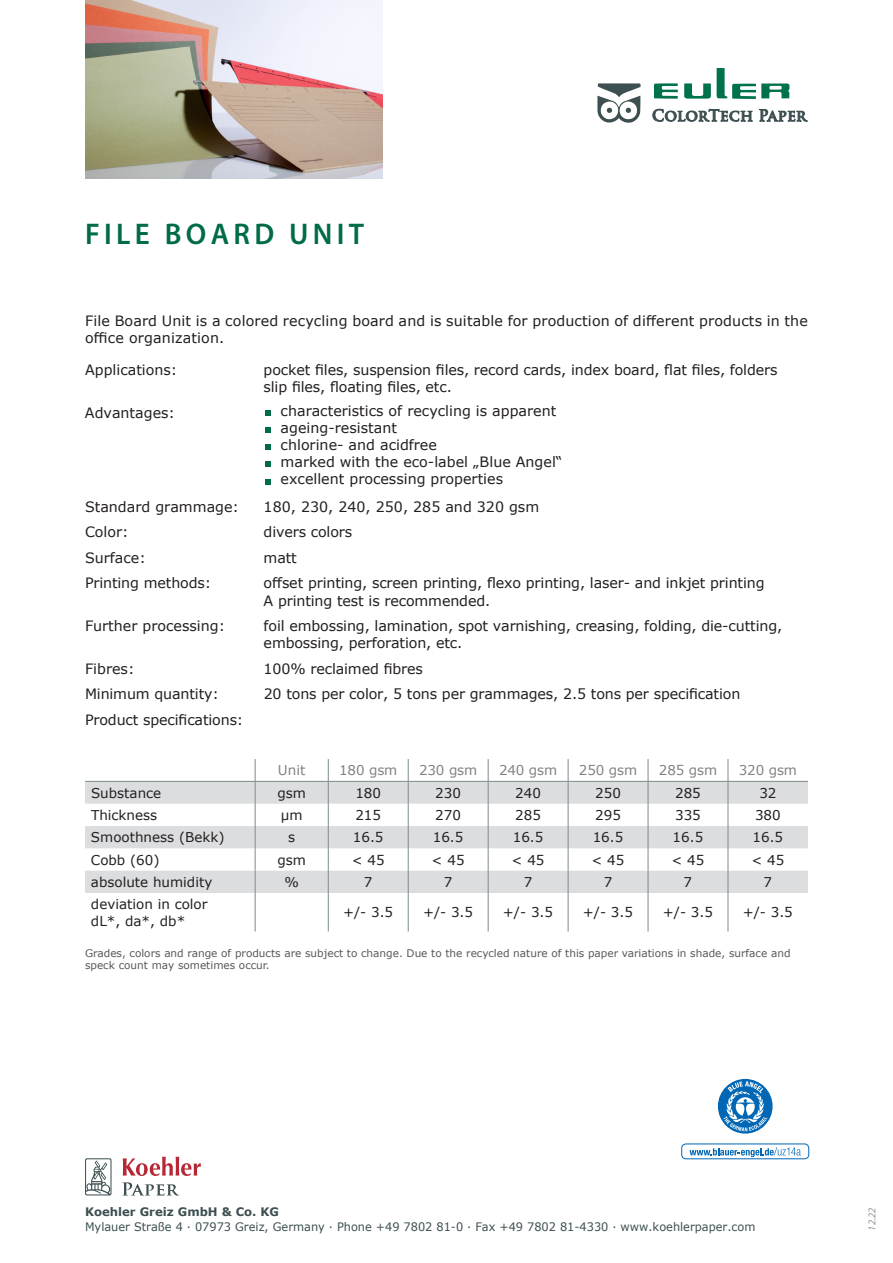
<style>
.page{position:relative;width:893px;height:1263px;background:#fff}
.page>*{position:absolute;margin:0;border:0;box-sizing:border-box;transform-origin:0 0}
.t1{font:600 30px "Myriad Pro";letter-spacing:.15em;color:#006c45}
.t2{font:14.25px/17.1px "Verdana";letter-spacing:-.01em;color:#231f20}
.t3{font:14.25px/17.1px "Verdana";letter-spacing:.01em;color:#231f20}
.t4{font:13.5px/16.2px "Verdana";color:#231f20}
.t5{font:13.5px "Verdana";letter-spacing:-.01em;color:#808285}
.t6{font:13.5px "Verdana 2";color:#231f20}
.t7{font:11.7px "Verdana 2";color:#3d4f51}
.t8{font:700 11.7px "Verdana";color:#3d4f51}
.t9{font:10.5px "Verdana";color:#57585a}
.t10{font:10.5px "Verdana 2";color:#57585a}
.t11{font:italic 10.5px "Myriad Pro";color:#939598}
</style>
<div class="page">
<svg style="left:123px;top:1157px;width:78px;height:19px"></svg>
<svg style="left:122px;top:1182px;width:56px;height:13px"></svg>
<svg style="left:85px;top:1158px;width:26px;height:37px"></svg>
<svg style="left:718px;top:1079px;width:55px;height:54px"></svg>
<div style="left:681px;top:1144px;width:128px;height:15px;border:1px solid #0166b3;border-radius:4px"></div>
<svg style="left:690px;top:1147px;width:111px;height:10px"></svg>
<svg style="left:265px;top:410px;width:6px;height:6px"></svg>
<svg style="left:265px;top:427px;width:6px;height:6px"></svg>
<svg style="left:265px;top:444px;width:6px;height:6px"></svg>
<svg style="left:265px;top:462px;width:6px;height:5px"></svg>
<svg style="left:265px;top:479px;width:6px;height:5px"></svg>
<svg style="left:85px;top:782px;width:723px;height:111px;fill:#dcdddf"></svg>
<hr style="left:85px;top:781px;width:170px;height:1px;background:#7c8b8b">
<hr style="left:255px;top:781px;width:73px;height:1px;background:#7c8b8b">
<hr style="left:328px;top:781px;width:80px;height:1px;background:#7c8b8b">
<hr style="left:408px;top:781px;width:80px;height:1px;background:#7c8b8b">
<hr style="left:488px;top:781px;width:80px;height:1px;background:#7c8b8b">
<hr style="left:568px;top:781px;width:80px;height:1px;background:#7c8b8b">
<hr style="left:648px;top:781px;width:80px;height:1px;background:#7c8b8b">
<hr style="left:728px;top:781px;width:80px;height:1px;background:#7c8b8b">
<svg style="left:328px;top:759px;width:1px;height:134px"></svg>
<hr style="left:255px;top:893px;width:1px;height:38px;background:#7c8b8b">
<hr style="left:328px;top:893px;width:1px;height:38px;background:#7c8b8b">
<hr style="left:408px;top:893px;width:1px;height:38px;background:#7c8b8b">
<hr style="left:488px;top:893px;width:1px;height:38px;background:#7c8b8b">
<hr style="left:568px;top:893px;width:1px;height:38px;background:#7c8b8b">
<hr style="left:648px;top:893px;width:1px;height:38px;background:#7c8b8b">
<hr style="left:728px;top:893px;width:1px;height:38px;background:#7c8b8b">
<svg style="left:255px;top:759px;width:1px;height:134px"></svg>
<svg style="left:408px;top:759px;width:1px;height:134px"></svg>
<svg style="left:488px;top:759px;width:1px;height:134px"></svg>
<svg style="left:568px;top:759px;width:1px;height:134px"></svg>
<svg style="left:648px;top:759px;width:1px;height:134px"></svg>
<svg style="left:728px;top:759px;width:1px;height:134px"></svg>
<img style="left:85px;top:0;width:298px;height:179px">
<svg style="left:597px;top:83px;width:44px;height:40px"></svg>
<svg style="left:653px;top:109px;width:100px;height:13px"></svg>
<svg style="left:759px;top:109px;width:48px;height:13px"></svg>
<svg style="left:654px;top:83px;width:24px;height:16px"></svg>
<svg style="left:684px;top:68px;width:106px;height:31px"></svg>
<h1 class="t1" style="left:85px;top:214px;width:281px">FILE BOARD UNIT</h1>
<p class="t3" style="left:85px;top:312px;width:724px">File Board Unit is a colored recycling board and is suitable for production of different products in the office organization.</p>
<p class="t2" style="left:85px;top:361px;width:94px">Applications:</p>
<p class="t2" style="left:264px;top:361px;width:515px">pocket files, suspension files, record cards, index board, flat files, folders slip files, floating files, etc.</p>
<p class="t2" style="left:85px;top:404px;width:92px">Advantages:</p>
<p class="t2" style="left:281px;top:402px;width:283px">characteristics of recycling is apparent ageing-resistant<br>chlorine- and acidfree<br>marked with the eco-label „Blue Angel“ excellent processing properties</p>
<p class="t2" style="left:85px;top:498px;width:156px">Standard grammage:</p>
<p class="t2" style="left:264px;top:498px;width:277px">180, 230, 240, 250, 285 and 320 gsm</p>
<p class="t2" style="left:85px;top:523px;width:45px">Color:</p>
<p class="t2" style="left:264px;top:523px;width:90px">divers colors</p>
<p class="t2" style="left:85px;top:549px;width:62px">Surface:</p>
<p class="t2" style="left:264px;top:549px;width:35px">matt</p>
<p class="t2" style="left:85px;top:574px;width:128px">Printing methods:</p>
<p class="t2" style="left:264px;top:574px;width:502px">offset printing, screen printing, flexo printing, laser- and inkjet printing<br>A printing test is recommended.</p>
<p class="t2" style="left:85px;top:617px;width:142px">Further processing:</p>
<p class="t2" style="left:264px;top:617px;width:520px">foil embossing, lamination, spot varnishing, creasing, folding, die-cutting, embossing, perforation, etc.</p>
<p class="t2" style="left:85px;top:660px;width:51px">Fibres:</p>
<p class="t2" style="left:264px;top:660px;width:161px">100% reclaimed fibres</p>
<p class="t2" style="left:85px;top:685px;width:135px">Minimum quantity:</p>
<p class="t2" style="left:264px;top:685px;width:478px">20 tons per color, 5 tons per grammages, 2.5 tons per specification</p>
<p class="t2" style="left:85px;top:711px;width:160px">Product specifications:</p>
<p class="t5" style="left:278px;top:761px;width:29px">Unit</p>
<p class="t5" style="left:339px;top:761px;width:60px">180 gsm</p>
<p class="t5" style="left:419px;top:761px;width:60px">230 gsm</p>
<p class="t5" style="left:499px;top:761px;width:60px">240 gsm</p>
<p class="t5" style="left:579px;top:761px;width:60px">250 gsm</p>
<p class="t5" style="left:659px;top:761px;width:60px">285 gsm</p>
<p class="t5" style="left:739px;top:761px;width:60px">320 gsm</p>
<p class="t4" style="left:91px;top:784px;width:72px">Substance</p>
<p class="t4" style="left:277px;top:784px;width:30px">gsm</p>
<p class="t6" style="left:355px;top:783px;width:27px">180</p>
<p class="t6" style="left:435px;top:783px;width:27px">230</p>
<p class="t6" style="left:515px;top:783px;width:27px">240</p>
<p class="t4" style="left:595px;top:784px;width:27px">250</p>
<p class="t4" style="left:675px;top:784px;width:27px">285</p>
<p class="t6" style="left:759px;top:783px;width:19px">32</p>
<p class="t6" style="left:91px;top:806px;width:68px">Thickness</p>
<p class="t6" style="left:281px;top:806px;width:23px">µm</p>
<p class="t4" style="left:355px;top:807px;width:27px">215</p>
<p class="t6" style="left:435px;top:806px;width:27px">270</p>
<p class="t4" style="left:515px;top:807px;width:27px">285</p>
<p class="t4" style="left:595px;top:807px;width:27px">295</p>
<p class="t4" style="left:675px;top:807px;width:27px">335</p>
<p class="t6" style="left:755px;top:806px;width:27px">380</p>
<p class="t4" style="left:91px;top:829px;width:135px">Smoothness (Bekk)</p>
<p class="t6" style="left:288px;top:828px;width:9px">s</p>
<p class="t4" style="left:353px;top:829px;width:32px">16.5</p>
<p class="t4" style="left:433px;top:829px;width:32px">16.5</p>
<p class="t4" style="left:513px;top:829px;width:32px">16.5</p>
<p class="t4" style="left:593px;top:829px;width:32px">16.5</p>
<p class="t4" style="left:673px;top:829px;width:32px">16.5</p>
<p class="t4" style="left:752px;top:829px;width:32px">16.5</p>
<p class="t4" style="left:91px;top:851px;width:70px">Cobb (60)</p>
<p class="t4" style="left:277px;top:851px;width:30px">gsm</p>
<p class="t4" style="left:352px;top:851px;width:34px">&lt; 45</p>
<p class="t4" style="left:432px;top:851px;width:34px">&lt; 45</p>
<p class="t4" style="left:512px;top:851px;width:34px">&lt; 45</p>
<p class="t4" style="left:591px;top:851px;width:34px">&lt; 45</p>
<p class="t4" style="left:671px;top:851px;width:34px">&lt; 45</p>
<p class="t4" style="left:751px;top:851px;width:34px">&lt; 45</p>
<p class="t4" style="left:91px;top:874px;width:123px">absolute humidity</p>
<p class="t4" style="left:284px;top:874px;width:16px">%</p>
<p class="t6" style="left:364px;top:873px;width:10px">7</p>
<p class="t6" style="left:444px;top:873px;width:10px">7</p>
<p class="t6" style="left:524px;top:873px;width:10px">7</p>
<p class="t6" style="left:604px;top:873px;width:10px">7</p>
<p class="t6" style="left:684px;top:873px;width:10px">7</p>
<p class="t6" style="left:763px;top:873px;width:10px">7</p>
<p class="t4" style="left:91px;top:896px;width:118px">deviation in color dL*, da*, db*</p>
<p class="t4" style="left:343px;top:904px;width:52px">+/- 3.5</p>
<p class="t4" style="left:423px;top:904px;width:52px">+/- 3.5</p>
<p class="t4" style="left:503px;top:904px;width:52px">+/- 3.5</p>
<p class="t4" style="left:583px;top:904px;width:52px">+/- 3.5</p>
<p class="t4" style="left:663px;top:904px;width:52px">+/- 3.5</p>
<p class="t4" style="left:743px;top:904px;width:52px">+/- 3.5</p>
<p class="t9" style="left:85px;top:945px;width:707px">Grades, colors and range of products are subject to change. Due to the recycled nature of this paper variations in shade, surface and</p>
<p class="t10" style="left:85px;top:958px;width:186px">speck count may sometimes occur.</p>
<p class="t8" style="left:85px;top:1203px;width:195px">Koehler Greiz GmbH &amp; Co. KG</p>
<p class="t7" style="left:85px;top:1218px;width:672px">Mylauer Straße 4 · 07973 Greiz, Germany · Phone +49 7802 81-0 · Fax +49 7802 81-4330 · www.koehlerpaper.com</p>
<p class="t11" style="left:865px;top:1230px;width:24px;rotate:-90deg">12.22</p>
</div>
